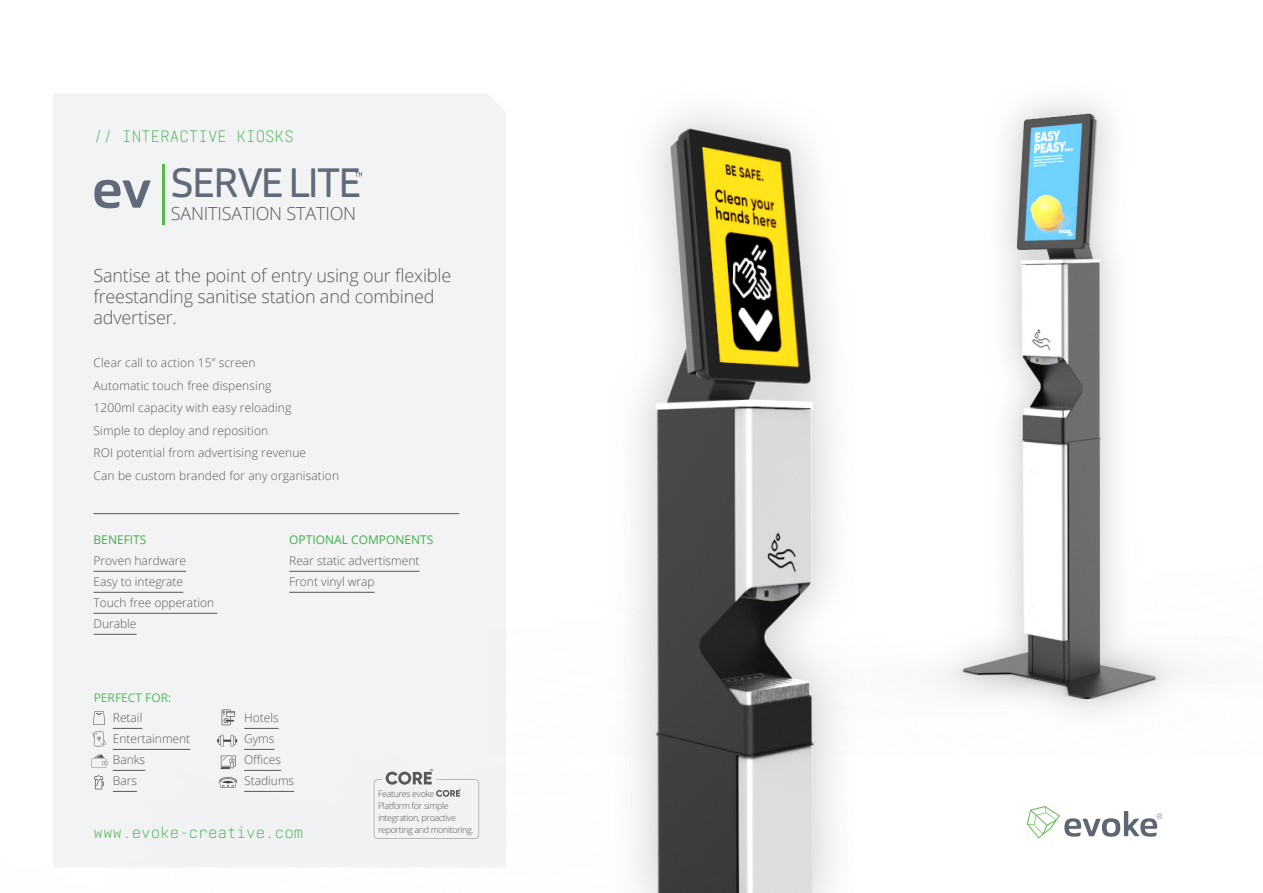
<style>
.page{position:relative;width:1263px;height:893px;background:#fff}
.page>*{position:absolute;margin:0;border:0;box-sizing:border-box;transform-origin:0 0}
.t1{font:40.5px "Orgon";letter-spacing:-.05em;color:#606a79}
.t2{font:300 18px/21px "Open Sans";letter-spacing:-.01em;color:#57585a}
.t3{font:300 18px "Realtime Rounded";color:#40ae49}
.t4{font:300 12px/21px "Open Sans";letter-spacing:.01em;color:#57585a}
.t5{font:12px "Open Sans";color:#40ae49}
.t6{font:12px "Open Sans";color:#52ba5a}
.t7{font:300 9px/12px "Open Sans";letter-spacing:-.04em;color:#57585a}
</style>
<div class="page">
<svg style="left:1027px;top:806px;width:135px;height:32px"></svg>
<img style="left:943px;top:100px;width:234px;height:614px">
<img style="left:53px;top:94px;width:785px;height:799px">
<svg style="left:94px;top:180px;width:57px;height:28px"></svg>
<hr style="left:162px;top:164px;width:2px;height:60px;background:#57ba47">
<svg style="left:355px;top:172px;width:7px;height:5px"></svg>
<hr style="left:94px;top:571px;width:92px;height:1px;background:#57585a">
<hr style="left:94px;top:592px;width:89px;height:1px;background:#57585a">
<hr style="left:94px;top:613px;width:123px;height:1px;background:#57585a">
<hr style="left:94px;top:634px;width:43px;height:1px;background:#57585a">
<hr style="left:289px;top:571px;width:130px;height:1px;background:#57585a">
<hr style="left:289px;top:592px;width:86px;height:1px;background:#57585a">
<hr style="left:94px;top:513px;width:365px;height:1px;background:#57585a">
<svg style="left:374px;top:769px;width:105px;height:70px"></svg>
<svg style="left:217px;top:735px;width:20px;height:12px"></svg>
<svg style="left:113px;top:728px;width:29px;height:1px"></svg>
<hr style="left:113px;top:749px;width:77px;height:1px;background:#57585a">
<hr style="left:113px;top:770px;width:32px;height:1px;background:#57585a">
<svg style="left:113px;top:791px;width:24px;height:1px"></svg>
<hr style="left:244px;top:728px;width:35px;height:1px;background:#57585a">
<hr style="left:244px;top:749px;width:30px;height:1px;background:#57585a">
<hr style="left:244px;top:770px;width:37px;height:1px;background:#57585a">
<hr style="left:244px;top:791px;width:50px;height:1px;background:#57585a">
<svg style="left:93px;top:711px;width:12px;height:14px"></svg>
<svg style="left:222px;top:709px;width:13px;height:16px"></svg>
<svg style="left:93px;top:731px;width:13px;height:16px"></svg>
<svg style="left:220px;top:756px;width:16px;height:13px"></svg>
<svg style="left:219px;top:777px;width:18px;height:11px"></svg>
<svg style="left:94px;top:775px;width:10px;height:14px"></svg>
<svg style="left:92px;top:754px;width:15px;height:14px"></svg>
<h2 class="t3" style="left:94px;top:124px;width:202px">// INTERACTIVE KIOSKS</h2>
<p class="t1" style="left:171px;top:157px;width:192px">SERVE LITE</p>
<p class="t2" style="left:171px;top:202px;width:187px">SANITISATION STATION</p>
<p class="t2" style="left:94px;top:264px;width:359px">Santise at the point of entry using our flexible freestanding sanitise station and combined advertiser.</p>
<p class="t4" style="left:94px;top:352px;width:163px">Clear call to action 15” screen</p>
<p class="t4" style="left:94px;top:374px;width:179px">Automatic touch free dispensing</p>
<p class="t4" style="left:94px;top:397px;width:199px">1200ml capacity with easy reloading</p>
<p class="t4" style="left:94px;top:419px;width:176px">Simple to deploy and reposition</p>
<p class="t4" style="left:94px;top:442px;width:214px">ROI potential from advertising revenue</p>
<p class="t4" style="left:94px;top:464px;width:247px">Can be custom branded for any organisation</p>
<p class="t5" style="left:94px;top:532px;width:54px">BENEFITS</p>
<p class="t4" style="left:94px;top:550px;width:94px">Proven hardware</p>
<p class="t4" style="left:94px;top:571px;width:91px">Easy to integrate</p>
<p class="t4" style="left:94px;top:592px;width:122px">Touch free opperation</p>
<p class="t4" style="left:94px;top:613px;width:45px">Durable</p>
<p class="t6" style="left:94px;top:689px;width:79px">PERFECT FOR:</p>
<p class="t4" style="left:113px;top:707px;width:79px">Retail<br>Entertainment</p>
<p class="t4" style="left:113px;top:749px;width:34px">Banks</p>
<p class="t4" style="left:113px;top:770px;width:26px">Bars</p>
<p class="t5" style="left:289px;top:532px;width:146px">OPTIONAL COMPONENTS</p>
<p class="t4" style="left:289px;top:550px;width:132px">Rear static advertisment</p>
<p class="t4" style="left:289px;top:571px;width:87px">Front vinyl wrap</p>
<p class="t4" style="left:244px;top:707px;width:36px">Hotels<br>Gyms</p>
<p class="t4" style="left:244px;top:749px;width:38px">Offices</p>
<p class="t4" style="left:244px;top:770px;width:52px">Stadiums</p>
<h2 class="t3" style="left:94px;top:821px;width:211px">www.evoke-creative.com</h2>
<p class="t7" style="left:378px;top:787px;width:97px">Features evoke<br>Platform for simple integration, proactive reporting and monitoring.</p>
</div>
